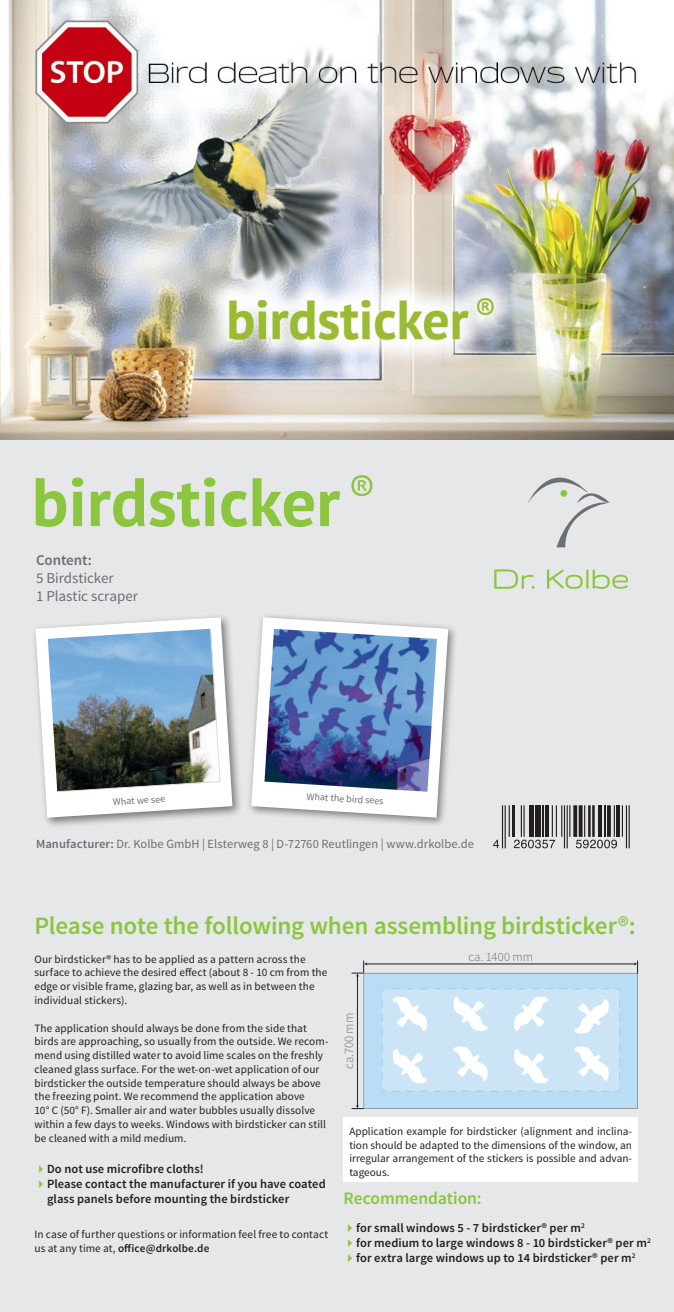
<style>
.page{position:relative;width:674px;height:1312px;background:#fff}
.page>*{position:absolute;margin:0;border:0;box-sizing:border-box;transform-origin:0 0}
.Fliestext{font:600 25px "Source Sans Pro";letter-spacing:-.005em;color:#8bc640}
.Fliestext-2{font:600 17.5px "Source Sans Pro";letter-spacing:-.005em;color:#8bc640}
.t1{font:15px/18px "Source Sans Pro";letter-spacing:-.005em;color:#6c6f73}
.Fliestext-3{font:300 12.62px "Source Sans Pro";letter-spacing:.01em;color:#6c6f73}
.t2{font:600 12.5px/15px "Source Sans Pro";letter-spacing:.005em;color:#231f20}
.t3{font:12.5px "Source Sans Pro";color:#6c6f73}
.Fliestext-4{font:11.25px/13.8px "Source Sans Pro";letter-spacing:.005em;color:#231f20}
.t4{font:10px "Source Sans Pro";color:#6c6f73}
.s1{font-weight:600}
</style>
<div class="page">
<div style="left:0;top:439px;width:673px;height:440px;background:#e6e7e9"></div>
<div style="left:0;top:879px;width:673px;height:432px;background:#e6e7e9"></div>
<hr style="left:508px;top:805px;width:1px;height:31px;background:#231f20">
<hr style="left:504px;top:805px;width:1px;height:43px;background:#231f20">
<hr style="left:501px;top:805px;width:2px;height:43px;background:#231f20">
<hr style="left:512px;top:805px;width:3px;height:31px;background:#231f20">
<hr style="left:523px;top:805px;width:1px;height:31px;background:#231f20">
<hr style="left:520px;top:805px;width:1px;height:31px;background:#231f20">
<hr style="left:528px;top:805px;width:3px;height:31px;background:#231f20">
<hr style="left:532px;top:805px;width:1px;height:31px;background:#231f20">
<div style="left:535px;top:805px;width:5px;height:31px;background:#231f20"></div>
<hr style="left:542px;top:805px;width:1px;height:31px;background:#231f20">
<svg style="left:545px;top:805px;width:3px;height:31px"></svg>
<hr style="left:569px;top:805px;width:1px;height:31px;background:#231f20">
<hr style="left:566px;top:805px;width:1px;height:43px;background:#231f20">
<hr style="left:563px;top:805px;width:1px;height:43px;background:#231f20">
<hr style="left:561px;top:805px;width:1px;height:31px;background:#231f20">
<hr style="left:555px;top:805px;width:1px;height:31px;background:#231f20">
<hr style="left:551px;top:805px;width:1px;height:31px;background:#231f20">
<hr style="left:616px;top:805px;width:4px;height:31px;background:#231f20">
<hr style="left:628px;top:805px;width:1px;height:43px;background:#231f20">
<hr style="left:625px;top:805px;width:1px;height:43px;background:#231f20">
<hr style="left:621px;top:805px;width:1px;height:31px;background:#231f20">
<svg style="left:493px;top:839px;width:6px;height:9px"></svg>
<svg style="left:514px;top:839px;width:41px;height:9px"></svg>
<svg style="left:573px;top:805px;width:43px;height:43px"></svg>
<div style="left:32px;top:613px;width:211px;height:215px;background:#231f20;opacity:.55"></div>
<svg style="left:35px;top:617px;width:197px;height:200px;fill:#fff"></svg>
<svg style="left:528px;top:477px;width:81px;height:70px"></svg>
<div style="left:560px;top:490px;width:7px;height:6px;background:#8bc640;border-radius:50%"></div>
<svg style="left:547px;top:569px;width:80px;height:19px"></svg>
<svg style="left:494px;top:569px;width:40px;height:19px"></svg>
<svg style="left:36px;top:478px;width:30px;height:49px"></svg>
<svg style="left:72px;top:477px;width:11px;height:49px"></svg>
<svg style="left:91px;top:477px;width:124px;height:50px"></svg>
<svg style="left:221px;top:478px;width:93px;height:49px"></svg>
<svg style="left:320px;top:491px;width:20px;height:35px"></svg>
<svg style="left:351px;top:475px;width:21px;height:21px"></svg>
<svg style="left:57px;top:628px;width:163px;height:163px;background:#728a98"></svg>
<div style="left:246px;top:612px;width:212px;height:215px;background:#231f20;opacity:.55"></div>
<svg style="left:251px;top:617px;width:197px;height:200px;background:#8a9fc5"></svg>
<img style="left:0;top:0;width:673px;height:439px">
<div style="left:343px;top:1117px;width:294px;height:64px;background:#fff"></div>
<svg style="left:363px;top:973px;width:274px;height:135px;background:#b7daf0"></svg>
<hr style="left:357px;top:975px;width:1px;height:131px;background:#231f20">
<svg style="left:351px;top:1105px;width:12px;height:4px"></svg>
<svg style="left:381px;top:988px;width:238px;height:103px;background:#d3e9f8"></svg>
<hr style="left:366px;top:963px;width:268px;height:1px;background:#231f20">
<svg style="left:351px;top:960px;width:16px;height:16px"></svg>
<svg style="left:633px;top:960px;width:5px;height:13px"></svg>
<p class="t1" style="left:36px;top:551px;width:79px"><span class="s1">Content:<br></span>5 Birdsticker</p>
<p class="t1" style="left:36px;top:587px;width:103px">1 Plastic scraper</p>
<p class="t4" style="left:112px;top:795px;width:54px;rotate:-4deg">What we see</p>
<p class="t4" style="left:307px;top:789px;width:78px;rotate:4deg">What the bird sees</p>
<p class="t3" style="left:36px;top:836px;width:439px"><span class="s1">Manufacturer:</span> Dr. Kolbe GmbH | Elsterweg 8 | D-72760 Reutlingen | www.drkolbe.de</p>
<p class="Fliestext" style="left:35px;top:909px;width:602px">Please note the following when assembling birdsticker®:</p>
<p class="Fliestext-4" style="left:35px;top:952px;width:294px">Our birdsticker® has to be applied as a pattern across the surface to achieve the desired effect (about 8 - 10 cm from the edge or visible frame, glazing bar, as well as in between the individual stickers).</p>
<p class="Fliestext-4" style="left:35px;top:1020px;width:295px">The application should always be done from the side that birds are approaching, so usually from the outside. We recom&shy;mend using distilled water to avoid lime scales on the freshly cleaned glass surface. For the wet-on-wet application of our birdsticker the outside temperature should always be above the freezing point. We recommend the application above<br>10° C (50° F). Smaller air and water bubbles usually dissolve within a few days to weeks. Windows with birdsticker can still be cleaned with a mild medium.</p>
<p class="t2" style="left:47px;top:1161px;width:158px">Do not use microfibre cloths!</p>
<p class="t2" style="left:47px;top:1176px;width:280px">Please contact the manufacturer if you have coated glass panels before mounting the birdsticker</p>
<p class="Fliestext-4" style="left:35px;top:1227px;width:295px">In case of further questions or information feel free to contact us at any time at, <span class="s1">office@drkolbe.de</span></p>
<p class="Fliestext-3" style="left:341px;top:1068px;width:57px;rotate:-90deg">ca.700 mm</p>
<p class="Fliestext-3" style="left:468px;top:948px;width:66px">ca. 1400 mm</p>
<p class="Fliestext-4" style="left:349px;top:1123px;width:284px;text-align:justify">Application example for birdsticker (alignment and inclina&shy;tion should be adapted to the dimensions of the window, an irregular arrangement of the stickers is possible and advan&shy;tageous.</p>
<p class="Fliestext-2" style="left:343px;top:1186px;width:139px">Recommendation:</p>
<p class="t2" style="left:356px;top:1220px;width:230px">for small windows 5 - 7 birdsticker® per m<sup>2</sup></p>
<p class="t2" style="left:356px;top:1235px;width:296px">for medium to large windows 8 - 10 birdsticker® per m<sup>2</sup></p>
<p class="t2" style="left:356px;top:1250px;width:281px">for extra large windows up to 14 birdsticker® per m<sup>2</sup></p>
</div>
